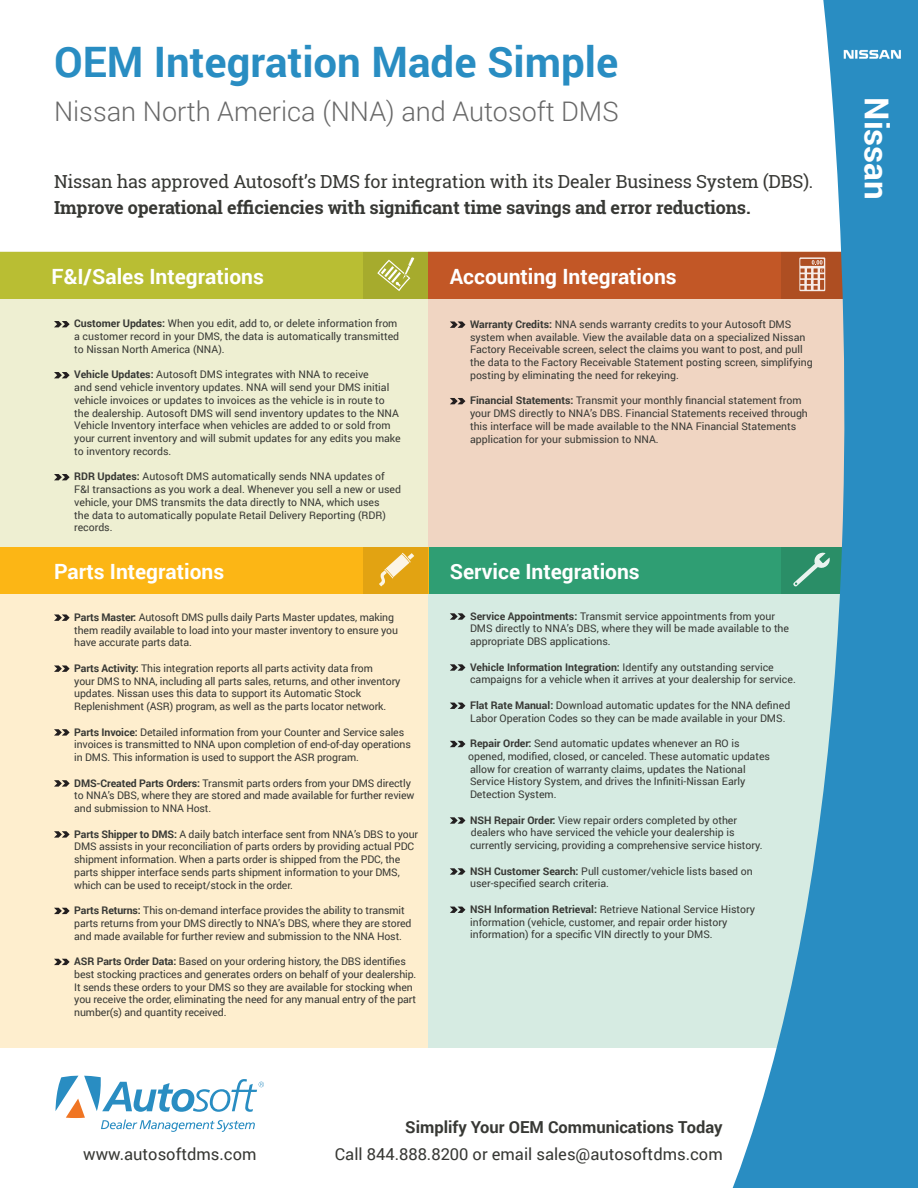
<style>
.page{position:relative;width:918px;height:1188px;background:#fff}
.page>*{position:absolute;margin:0;border:0;box-sizing:border-box;transform-origin:0 0}
.t1{font:700 42px "Roboto";color:#298dc2}
.t2{font:700 33px "Roboto";color:#fff}
.t3{font:300 27px "Roboto";color:#686868}
.t4{font:700 21px "Roboto";color:#fff}
.t5{font:18px "Roboto Slab";letter-spacing:-.01em;color:#373834}
.t6{font:700 18px "Roboto Slab";letter-spacing:-.01em;color:#373834}
.t7{font:16.5px "Roboto";color:#373834}
.t8{font:700 16.5px "Roboto";color:#373834}
.t9{font:10.5px/12.8px "Roboto";color:#373834}
.s1{font-weight:700}
</style>
<div class="page">
<div style="left:0;top:252px;width:428px;height:297px;background:#eeefd2"></div>
<div style="left:428px;top:252px;width:425px;height:297px;background:#f0d5c2"></div>
<div style="left:0;top:594px;width:428px;height:454px;background:#feeece"></div>
<div style="left:428px;top:594px;width:425px;height:454px;background:#d6ebe2"></div>
<div style="left:0;top:252px;width:428px;height:47px;background:#b9be33"></div>
<div style="left:428px;top:252px;width:425px;height:47px;background:#c25726"></div>
<div style="left:428px;top:547px;width:425px;height:47px;background:#2f9e73"></div>
<svg style="left:54px;top:321px;width:16px;height:6px"></svg>
<svg style="left:54px;top:372px;width:16px;height:6px"></svg>
<svg style="left:54px;top:474px;width:16px;height:6px"></svg>
<svg style="left:450px;top:321px;width:15px;height:7px"></svg>
<svg style="left:450px;top:398px;width:15px;height:6px"></svg>
<svg style="left:54px;top:614px;width:16px;height:7px"></svg>
<svg style="left:54px;top:665px;width:16px;height:7px"></svg>
<svg style="left:54px;top:729px;width:16px;height:7px"></svg>
<svg style="left:54px;top:780px;width:16px;height:7px"></svg>
<svg style="left:54px;top:831px;width:16px;height:7px"></svg>
<svg style="left:54px;top:908px;width:16px;height:6px"></svg>
<svg style="left:54px;top:959px;width:16px;height:6px"></svg>
<svg style="left:450px;top:613px;width:15px;height:7px"></svg>
<svg style="left:450px;top:664px;width:15px;height:7px"></svg>
<svg style="left:450px;top:703px;width:15px;height:6px"></svg>
<svg style="left:450px;top:741px;width:15px;height:6px"></svg>
<svg style="left:450px;top:817px;width:15px;height:7px"></svg>
<svg style="left:450px;top:868px;width:15px;height:7px"></svg>
<svg style="left:450px;top:907px;width:15px;height:6px"></svg>
<div style="left:363px;top:252px;width:65px;height:46px;background:#a6ab2d"></div>
<svg style="left:377px;top:257px;width:37px;height:34px"></svg>
<div style="left:0;top:547px;width:428px;height:47px;background:#fcb615"></div>
<div style="left:363px;top:547px;width:65px;height:46px;background:#e2a312"></div>
<svg style="left:379px;top:571px;width:6px;height:15px"></svg>
<svg style="left:386px;top:554px;width:23px;height:23px"></svg>
<svg style="left:408px;top:553px;width:6px;height:7px"></svg>
<svg style="left:402px;top:553px;width:9px;height:10px"></svg>
<svg style="left:384px;top:569px;width:9px;height:10px"></svg>
<svg style="left:721px;top:0;width:197px;height:1188px;fill:#2f8dc2"></svg>
<svg style="left:55px;top:1076px;width:209px;height:56px"></svg>
<img style="left:843px;top:25px;width:58px;height:46px">
<h1 class="t1" style="left:54px;top:32px;width:566px">OEM Integration Made Simple</h1>
<h3 class="t3" style="left:54px;top:92px;width:566px">Nissan North America (NNA) and Autosoft DMS</h3>
<h3 class="t5" style="left:54px;top:170px;width:761px">Nissan has approved Autosoft’s DMS for integration with its Dealer Business System (DBS).</h3>
<h3 class="t6" style="left:54px;top:195px;width:698px">Improve operational efficiencies with significant time savings and error reductions.</h3>
<h3 class="t4" style="left:52px;top:262px;width:214px">F&amp;I/Sales Integrations</h3>
<p class="t9" style="left:74px;top:317px;width:327px"><span class="s1">Customer Updates:</span> When you edit, add to, or delete information from a customer record in your DMS, the data is automatically transmitted to Nissan North America (NNA).</p>
<p class="t9" style="left:74px;top:368px;width:328px"><span class="s1">Vehicle Updates:</span> Autosoft DMS integrates with NNA to receive<br>and send vehicle inventory updates. NNA will send your DMS initial vehicle invoices or updates to invoices as the vehicle is in route to the dealership. Autosoft DMS will send inventory updates to the NNA Vehicle Inventory interface when vehicles are added to or sold from your current inventory and will submit updates for any edits you make to inventory records.</p>
<p class="t9" style="left:74px;top:470px;width:328px"><span class="s1">RDR Updates:</span> Autosoft DMS automatically sends NNA updates of F&amp;I transactions as you work a deal. Whenever you sell a new or used vehicle, your DMS transmits the data directly to NNA, which uses<br>the data to automatically populate Retail Delivery Reporting (RDR) records.</p>
<h3 class="t4" style="left:54px;top:557px;width:172px">Parts Integrations</h3>
<p class="t9" style="left:74px;top:610px;width:325px"><span class="s1">Parts Master:</span> Autosoft DMS pulls daily Parts Master updates, making them readily available to load into your master inventory to ensure you have accurate parts data.</p>
<p class="t9" style="left:74px;top:661px;width:328px"><span class="s1">Parts Activity:</span> This integration reports all parts activity data from<br>your DMS to NNA, including all parts sales, returns, and other inventory updates. Nissan uses this data to support its Automatic Stock Replenishment (ASR) program, as well as the parts locator network.</p>
<p class="t9" style="left:74px;top:725px;width:338px"><span class="s1">Parts Invoice:</span> Detailed information from your Counter and Service sales invoices is transmitted to NNA upon completion of end-of-day operations in DMS. This information is used to support the ASR program.</p>
<p class="t9" style="left:74px;top:776px;width:342px"><span class="s1">DMS-Created Parts Orders:</span> Transmit parts orders from your DMS directly to NNA’s DBS, where they are stored and made available for further review and submission to NNA Host.</p>
<p class="t9" style="left:74px;top:827px;width:345px"><span class="s1">Parts Shipper to DMS:</span> A daily batch interface sent from NNA’s DBS to your DMS assists in your reconciliation of parts orders by providing actual PDC shipment information. When a parts order is shipped from the PDC, the parts shipper interface sends parts shipment information to your DMS, which can be used to receipt/stock in the order.</p>
<p class="t9" style="left:74px;top:904px;width:339px"><span class="s1">Parts Returns:</span> This on-demand interface provides the ability to transmit parts returns from your DMS directly to NNA’s DBS, where they are stored and made available for further review and submission to the NNA Host.</p>
<p class="t9" style="left:74px;top:955px;width:344px"><span class="s1">ASR Parts Order Data:</span> Based on your ordering history, the DBS identifies best stocking practices and generates orders on behalf of your dealership.<br>It sends these orders to your DMS so they are available for stocking when you receive the order, eliminating the need for any manual entry of the part number(s) and quantity received.</p>
<h3 class="t4" style="left:450px;top:262px;width:228px">Accounting Integrations</h3>
<p class="t9" style="left:470px;top:317px;width:344px"><span class="s1">Warranty Credits:</span> NNA sends warranty credits to your Autosoft DMS system when available. View the available data on a specialized Nissan Factory Receivable screen, select the claims you want to post, and pull the data to the Factory Receivable Statement posting screen, simplifying posting by eliminating the need for rekeying.</p>
<p class="t9" style="left:470px;top:394px;width:339px"><span class="s1">Financial Statements:</span> Transmit your monthly financial statement from your DMS directly to NNA’s DBS. Financial Statements received through this interface will be made available to the NNA Financial Statements application for your submission to NNA.</p>
<h3 class="t4" style="left:450px;top:557px;width:191px">Service Integrations</h3>
<p class="t9" style="left:470px;top:609px;width:321px"><span class="s1">Service Appointments:</span> Transmit service appointments from your<br>DMS directly to NNA’s DBS, where they will be made available to the appropriate DBS applications.</p>
<p class="t9" style="left:470px;top:660px;width:327px"><span class="s1">Vehicle Information Integration:</span> Identify any outstanding service campaigns for a vehicle when it arrives at your dealership for service.</p>
<p class="t9" style="left:470px;top:698px;width:322px"><span class="s1">Flat Rate Manual:</span> Download automatic updates for the NNA defined<br>Labor Operation Codes so they can be made available in your DMS.</p>
<p class="t9" style="left:468px;top:737px;width:303px"><span class="s1">Repair Order:</span> Send automatic updates whenever an RO is opened, modified, closed, or canceled. These automatic updates allow for creation of warranty claims, updates the National Service History System, and drives the Infiniti-Nissan Early Detection System.</p>
<p class="t9" style="left:470px;top:813px;width:294px"><span class="s1">NSH Repair Order:</span> View repair orders completed by other dealers who have serviced the vehicle your dealership is currently servicing, providing a comprehensive service history.</p>
<p class="t9" style="left:470px;top:864px;width:284px"><span class="s1">NSH Customer Search:</span> Pull customer/vehicle lists based on user-specified search criteria.</p>
<p class="t9" style="left:470px;top:902px;width:287px"><span class="s1">NSH Information Retrieval:</span> Retrieve National Service History information (vehicle, customer, and repair order history information) for a specific VIN directly to your DMS.</p>
<h3 class="t7" style="left:83px;top:1143px;width:175px">www.autosoftdms.com</h3>
<h3 class="t8" style="left:405px;top:1116px;width:319px">Simplify Your OEM Communications Today</h3>
<h3 class="t7" style="left:335px;top:1143px;width:389px">Call 844.888.8200 or email sales@autosoftdms.com</h3>
<h2 class="t2" style="left:900px;top:97px;width:104px;rotate:90deg">Nissan</h2>
</div>
